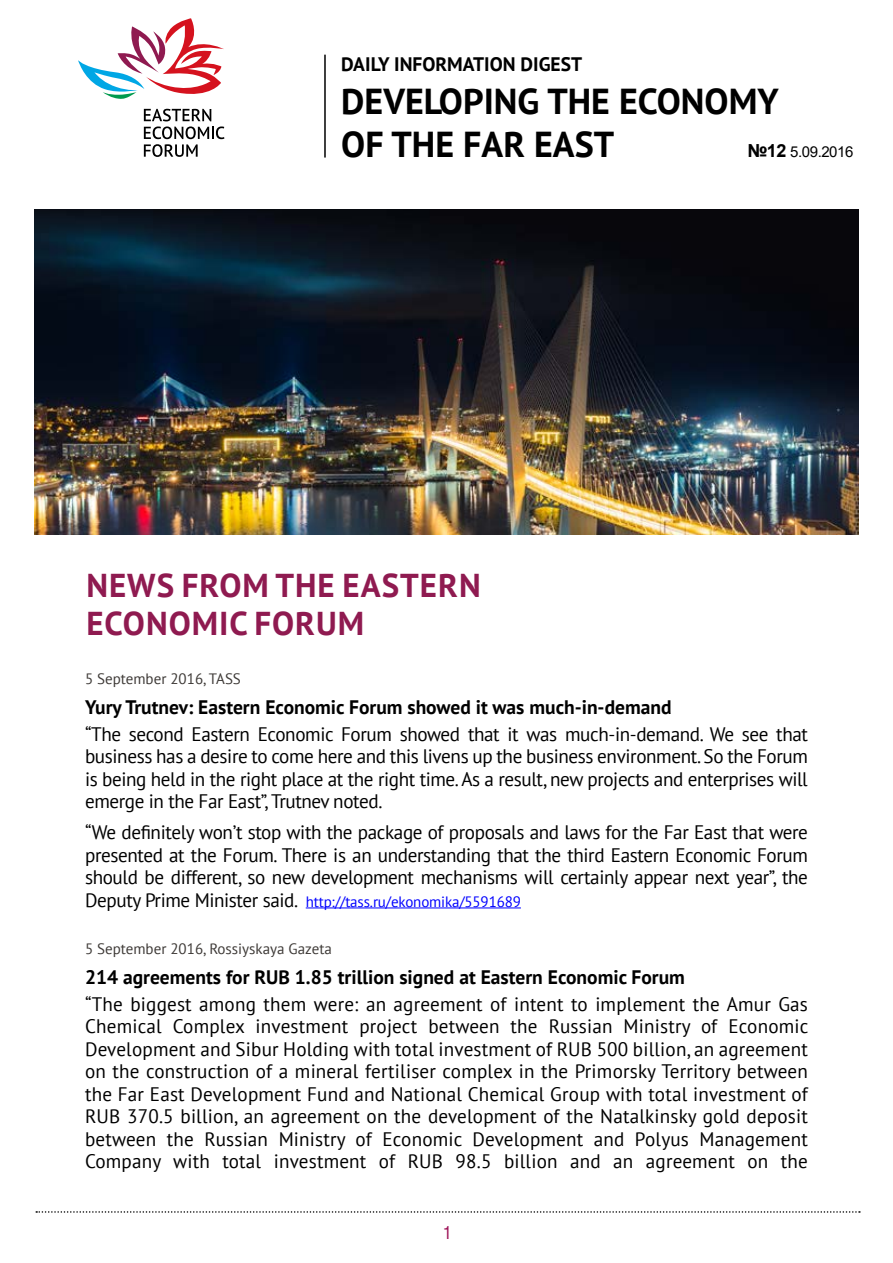
<style>
.page{position:relative;width:893px;height:1263px;background:#fff}
.page>*{position:absolute;margin:0;border:0;box-sizing:border-box;transform-origin:0 0}
.t1{font:700 36px/43.2px "PT Sans";color:#000}
.t2{font:700 33px/37.5px "PT Sans";letter-spacing:.03em;color:#8f1a50}
.t3{font:19.5px/22.5px "PT Sans";letter-spacing:-.02em;color:#000;text-align:justify}
.t4{font:700 19.5px "PT Sans";color:#000}
.t5{font:18px "Helios Cond";color:#9e1459}
.t6{font:15px "PT Sans";letter-spacing:-.01em;color:#00f}
.t7{font:15px "PT Sans";color:#3d3936}
.t8{font:15px "Arial";letter-spacing:-.03em;color:#000}
.s1{font-weight:700;font-size:18px}
.s2{font-size:19.5px;color:#000}
</style>
<div class="page">
<svg style="left:36px;top:1211px;width:824px;height:2px"></svg>
<img style="left:34px;top:209px;width:825px;height:326px">
<hr style="left:324px;top:55px;width:2px;height:103px;background:#000">
<hr style="left:306px;top:907px;width:215px;height:1px;background:#00f">
<svg style="left:78px;top:18px;width:146px;height:81px"></svg>
<svg style="left:144px;top:109px;width:80px;height:48px"></svg>
<p class="t4" style="left:341px;top:51px;width:242px">DAILY INFORMATION DIGEST</p>
<h1 class="t1" style="left:341px;top:79px;width:439px">DEVELOPING THE ECONOMY<br>OF THE FAR EAST</h1>
<p class="t8" style="left:747px;top:141px;width:108px"><span class="s1">№12</span> 5.09.2016</p>
<h2 class="t2" style="left:86px;top:566px;width:396px">NEWS FROM THE EASTERN<br>ECONOMIC FORUM</h2>
<p class="t7" style="left:85px;top:669px;width:157px">5 September 2016, TASS</p>
<p class="t4" style="left:85px;top:694px;width:588px">Yury Trutnev: Eastern Economic Forum showed it was much-in-demand</p>
<p class="t3" style="left:85px;top:722px;width:724px">“The second Eastern Economic Forum showed that it was much-in-demand. We see that business has a desire to come here and this livens up the business environment. So the Forum is being held in the right place at the right time. As a result, new projects and enterprises will emerge in the Far East”, Trutnev noted.</p>
<p class="t3" style="left:85px;top:821px;width:724px">“We definitely won’t stop with the package of proposals and laws for the Far East that were presented at the Forum. There is an understanding that the third Eastern Economic Forum should be different, so new development mechanisms will certainly appear next year”, the</p>
<p class="t6" style="left:85px;top:892px;width:437px"><span class="s2">Deputy Prime Minister said.</span> http://tass.ru/ekonomika/5591689</p>
<p class="t7" style="left:85px;top:939px;width:248px">5 September 2016, Rossiyskaya Gazeta</p>
<p class="t4" style="left:85px;top:964px;width:601px">214 agreements for RUB 1.85 trillion signed at Eastern Economic Forum</p>
<p class="t3" style="left:85px;top:992px;width:725px">“The biggest among them were: an agreement of intent to implement the Amur Gas Chemical Complex investment project between the Russian Ministry of Economic Development and Sibur Holding with total investment of RUB 500 billion, an agreement on the construction of a mineral fertiliser complex in the Primorsky Territory between the Far East Development Fund and National Chemical Group with total investment of RUB 370.5 billion, an agreement on the development of the Natalkinsky gold deposit between the Russian Ministry of Economic Development and Polyus Management Company with total investment of RUB 98.5 billion and an agreement on the</p>
<p class="t5" style="left:443px;top:1221px;width:10px">1</p>
</div>
